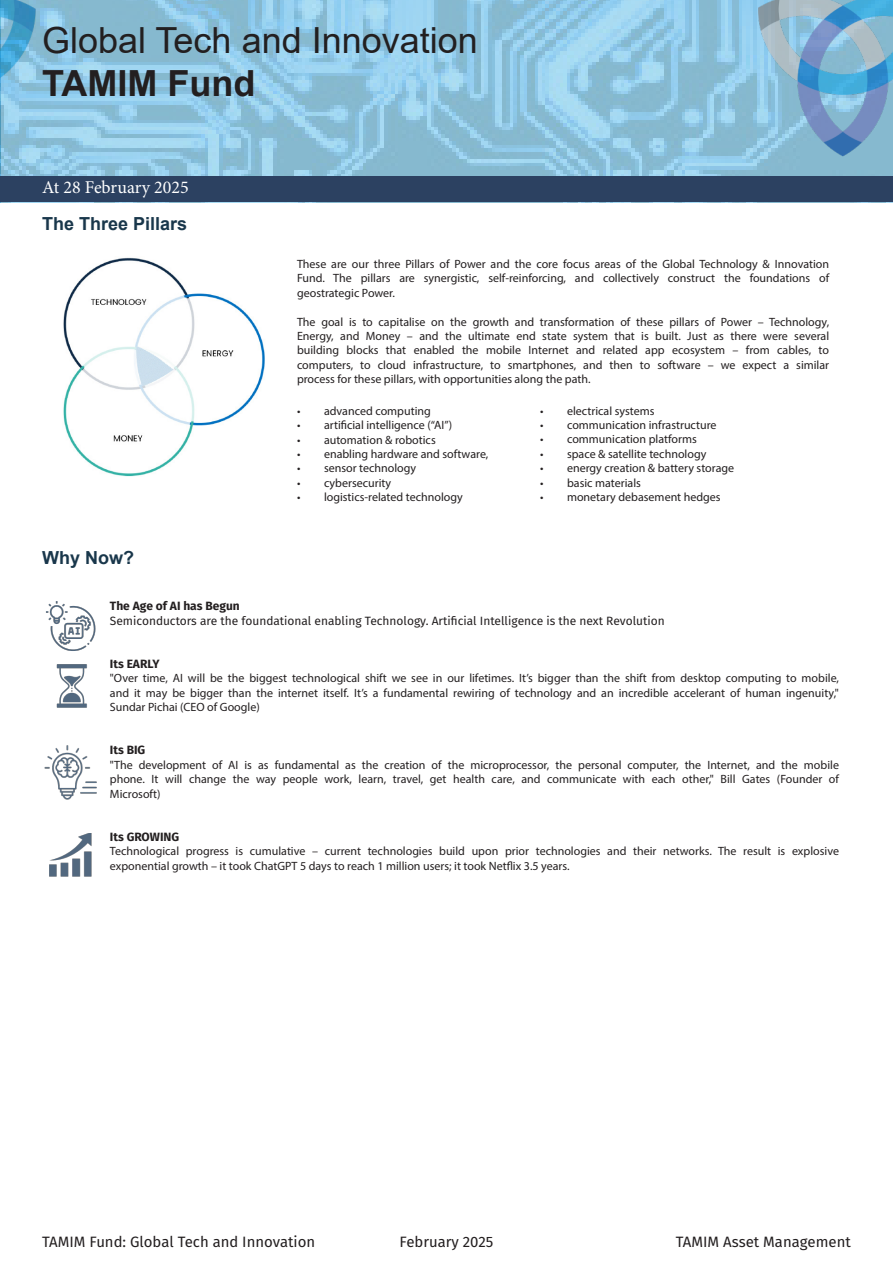
<style>
.page{position:relative;width:893px;height:1263px;background:#fff}
.page>*{position:absolute;margin:0;border:0;box-sizing:border-box;transform-origin:0 0}
.t1{font:36px "Arial";color:#231f20}
.t2{font:700 36px "Arial";color:#231f20}
.t3{font:700 18px "Arial";color:#19374b}
.t4{font:18px "Minion Pro";color:#fff}
.t5{font:15px "Fira Sans";color:#231f20}
.t6{font:12px/14.4px "Myriad Pro";color:#231f20;text-align:justify}
.t7{font:12px "Fira Sans";color:#231f20}
.t8{font:700 12px "Fira Sans";color:#231f20}
</style>
<div class="page">
<img style="left:60px;top:0;width:665px;height:176px">
<img style="left:0;top:0;width:60px;height:176px">
<img style="left:725px;top:0;width:168px;height:176px">
<div style="left:0;top:176px;width:893px;height:26px;background:#2c4161"></div>
<img style="left:63px;top:257px;width:202px;height:219px">
<img style="left:46px;top:601px;width:50px;height:50px">
<img style="left:56px;top:664px;width:31px;height:44px">
<img style="left:44px;top:745px;width:53px;height:55px">
<img style="left:49px;top:833px;width:43px;height:44px">
<p class="t1" style="left:42px;top:16px;width:437px">Global Tech and Innovation</p>
<p class="t2" style="left:42px;top:58px;width:215px">TAMIM Fund</p>
<p class="t4" style="left:42px;top:175px;width:148px">At 28 February 2025</p>
<p class="t3" style="left:42px;top:211px;width:147px">The Three Pillars</p>
<p class="t6" style="left:297px;top:257px;width:534px">These are our three Pillars of Power and the core focus areas of the Global Technology &amp; Innovation Fund. The pillars are synergistic, self-reinforcing, and collectively construct the foundations of geostrategic Power.</p>
<p class="t6" style="left:297px;top:314px;width:534px">The goal is to capitalise on the growth and transformation of these pillars of Power – Technology, Energy, and Money – and the ultimate end state system that is built. Just as there were several building blocks that enabled the mobile Internet and related app ecosystem – from cables, to computers, to cloud infrastructure, to smartphones, and then to software – we expect a similar process for these pillars, with opportunities along the path.</p>
<p class="t6" style="left:297px;top:403px;width:135px">• advanced computing</p>
<p class="t6" style="left:297px;top:418px;width:157px">• artificial intelligence (“AI”)</p>
<p class="t6" style="left:297px;top:432px;width:140px">• automation &amp; robotics</p>
<p class="t6" style="left:297px;top:446px;width:193px">• enabling hardware and software,</p>
<p class="t6" style="left:297px;top:461px;width:121px">• sensor technology</p>
<p class="t6" style="left:297px;top:475px;width:96px">• cybersecurity</p>
<p class="t6" style="left:297px;top:490px;width:167px">• logistics-related technology</p>
<p class="t6" style="left:540px;top:403px;width:116px">• electrical systems</p>
<p class="t6" style="left:540px;top:417px;width:178px">• communication infrastructure</p>
<p class="t6" style="left:540px;top:432px;width:158px">• communication platforms</p>
<p class="t6" style="left:540px;top:446px;width:168px">• space &amp; satellite technology</p>
<p class="t6" style="left:540px;top:461px;width:196px">• energy creation &amp; battery storage</p>
<p class="t6" style="left:540px;top:475px;width:102px">• basic materials</p>
<p class="t6" style="left:540px;top:489px;width:182px">• monetary debasement hedges</p>
<p class="t3" style="left:42px;top:545px;width:93px">Why Now?</p>
<p class="t8" style="left:110px;top:596px;width:131px">The Age of AI has Begun</p>
<p class="t7" style="left:110px;top:612px;width:556px">Semiconductors are the foundational enabling Technology. Artificial Intelligence is the next Revolution</p>
<p class="t8" style="left:110px;top:654px;width:51px">Its EARLY</p>
<p class="t6" style="left:110px;top:671px;width:731px">"Over time, AI will be the biggest technological shift we see in our lifetimes. It’s bigger than the shift from desktop computing to mobile, and it may be bigger than the internet itself. It’s a fundamental rewiring of technology and an incredible accelerant of human ingenuity," Sundar Pichai (CEO of Google)</p>
<p class="t8" style="left:110px;top:740px;width:37px">Its BIG</p>
<p class="t6" style="left:110px;top:757px;width:731px">"The development of AI is as fundamental as the creation of the microprocessor, the personal computer, the Internet, and the mobile phone. It will change the way people work, learn, travel, get health care, and communicate with each other," Bill Gates (Founder of Microsoft)</p>
<p class="t8" style="left:110px;top:827px;width:71px">Its GROWING</p>
<p class="t6" style="left:110px;top:844px;width:731px">Technological progress is cumulative – current technologies build upon prior technologies and their networks. The result is explosive exponential growth – it took ChatGPT 5 days to reach 1 million users; it took Netflix 3.5 years.</p>
<p class="t5" style="left:42px;top:1230px;width:274px">TAMIM Fund: Global Tech and Innovation</p>
<p class="t5" style="left:400px;top:1230px;width:95px">February 2025</p>
<p class="t5" style="left:676px;top:1230px;width:176px">TAMIM Asset Management</p>
</div>
